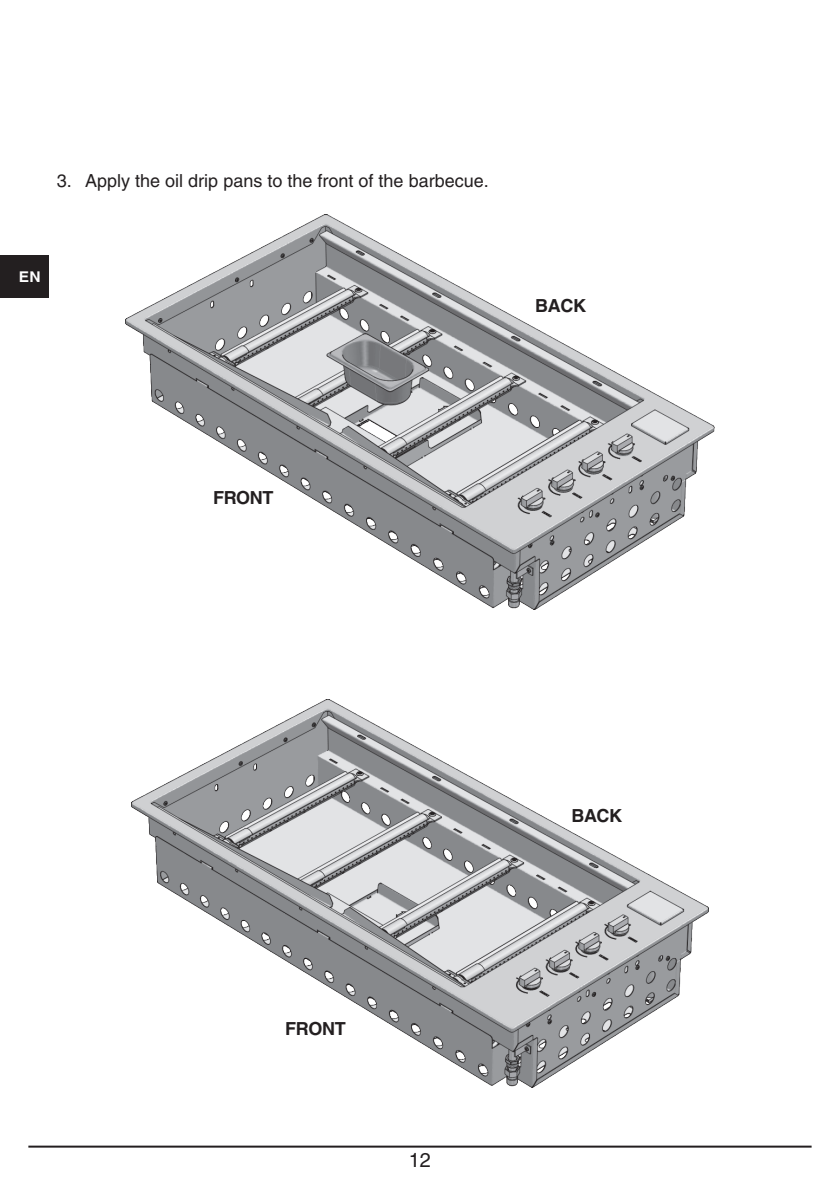
<style>
.page{position:relative;width:840px;height:1191px;background:#fff}
.page>*{position:absolute;margin:0;border:0;box-sizing:border-box;transform-origin:0 0}
.t1{font:20px "Helvetica";color:#231f20}
.t2{font:18px "Helvetica";color:#231f20}
.t3{font:700 18px "Helvetica";letter-spacing:-.02em;color:#231f20}
.t4{font:700 14.8px "Helvetica";color:#fff;scale:1.05 1}
</style>
<div class="page">
<hr style="left:28px;top:1145px;width:783px;height:2px;background:#231f20">
<div style="left:0;top:255px;width:48px;height:43px;background:#231f20"></div>
<img style="left:125px;top:214px;width:589px;height:395px">
<img style="left:131px;top:700px;width:577px;height:387px">
<p class="t2" style="left:57px;top:170px;width:433px">3. Apply the oil drip pans to the front of the barbecue.</p>
<p class="t4" style="left:19px;top:268px;width:22px">EN</p>
<p class="t3" style="left:535px;top:294px;width:52px">BACK</p>
<p class="t3" style="left:213px;top:487px;width:62px">FRONT</p>
<p class="t3" style="left:285px;top:1017px;width:62px">FRONT</p>
<p class="t1" style="left:408px;top:1148px;width:24px">12</p>
<p class="t3" style="left:571px;top:805px;width:52px">BACK</p>
</div>
